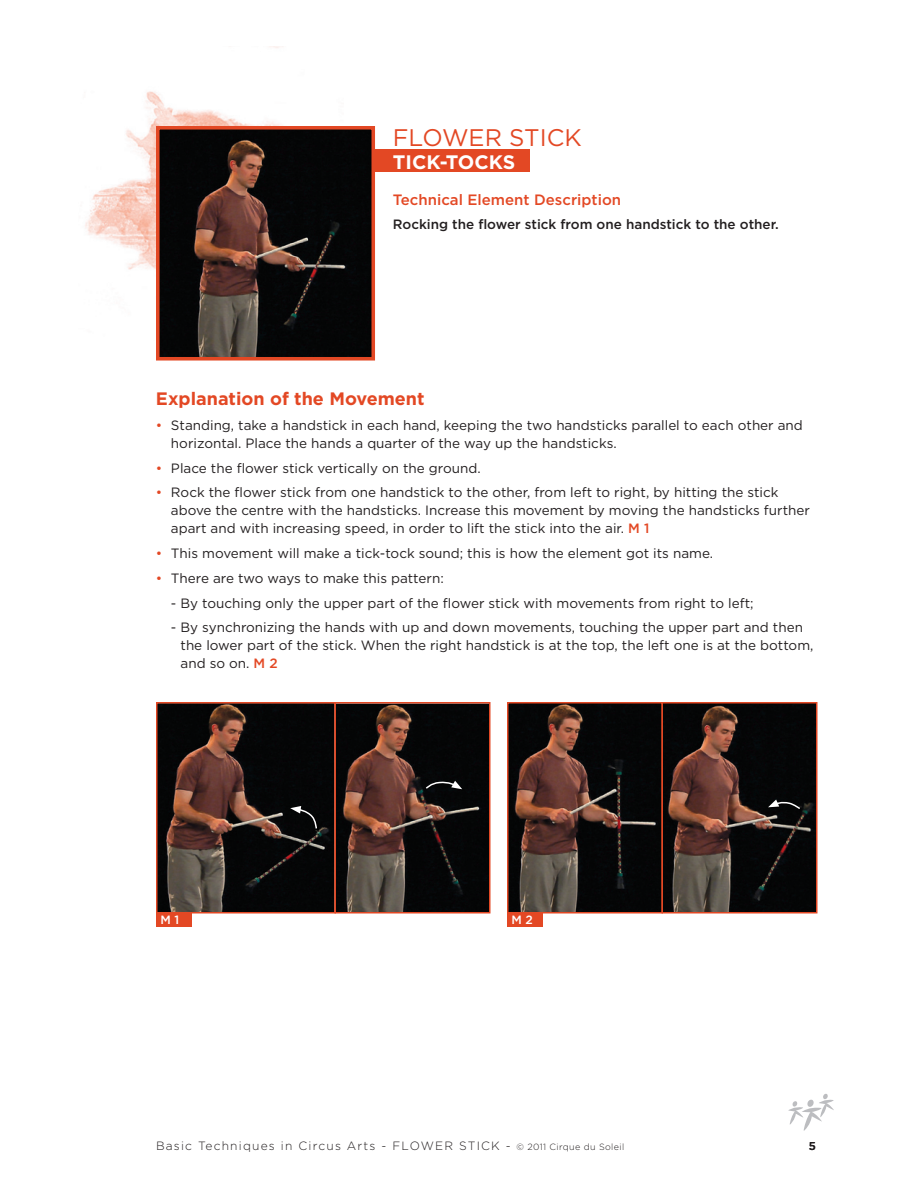
<style>
.page{position:relative;width:918px;height:1188px;background:#fff}
.page>*{position:absolute;margin:0;border:0;box-sizing:border-box;transform-origin:0 0}
.t1{font:24px "Gotham";color:#e34824}
.t2{font:700 19.5px "Gotham";color:#fff}
.t3{font:700 18px "Gotham";color:#e34824}
.t4{font:500 15px "Gotham";color:#e34824}
.t5{font:13.5px/18px "Gotham";color:#231f20}
.t6{font:500 13.5px "Gotham";color:#231f20}
.t7{font:300 12px "Gotham";letter-spacing:.1em;color:#231f20}
.t8{font:500 12px "Gotham";color:#fff}
.t9{font:500 11.4px "Gotham";color:#231f20}
.s1{color:#e34824}
.s2{font-weight:500;color:#e34824}
.s3{font-size:9px}
</style>
<div class="page">
<svg style="left:788px;top:1094px;width:46px;height:37px"></svg>
<img style="left:85px;top:46px;width:198px;height:224px">
<div style="left:296px;top:150px;width:233px;height:22px;background:#e34824"></div>
<img style="left:161px;top:131px;width:209px;height:225px">
<div style="left:156px;top:126px;width:219px;height:235px;border:4px solid #e34824"></div>
<img style="left:159px;top:705px;width:174px;height:206px">
<div style="left:156px;top:702px;width:180px;height:212px;border:2px solid #e34824"></div>
<div style="left:156px;top:912px;width:36px;height:15px;background:#e34824"></div>
<img style="left:510px;top:705px;width:305px;height:206px">
<div style="left:507px;top:702px;width:156px;height:212px;border:2px solid #e34824"></div>
<div style="left:507px;top:912px;width:36px;height:15px;background:#e34824"></div>
<div style="left:662px;top:702px;width:156px;height:212px;border:2px solid #e34824"></div>
<svg style="left:335px;top:702px;width:156px;height:212px;background:#36231e"></svg>
<svg style="left:290px;top:806px;width:28px;height:24px"></svg>
<img style="left:768px;top:810px;width:33px;height:1px">
<svg style="left:768px;top:800px;width:33px;height:10px"></svg>
<h1 class="t1" style="left:393px;top:124px;width:190px">FLOWER STICK</h1>
<h2 class="t2" style="left:393px;top:150px;width:124px">TICK-TOCKS</h2>
<p class="t4" style="left:393px;top:191px;width:230px">Technical Element Description</p>
<p class="t6" style="left:393px;top:217px;width:387px">Rocking the flower stick from one handstick to the other.</p>
<h3 class="t3" style="left:156px;top:388px;width:270px">Explanation of the Movement</h3>
<p class="t5" style="left:171px;top:416px;width:633px;text-indent:-15px"><span class="s1">•</span> Standing, take a handstick in each hand, keeping the two handsticks parallel to each other and horizontal. Place the hands a quarter of the way up the handsticks.</p>
<p class="t5" style="left:156px;top:459px;width:326px"><span class="s1">•</span> Place the flower stick vertically on the ground.</p>
<p class="t5" style="left:171px;top:483px;width:640px;text-indent:-15px"><span class="s1">•</span> Rock the flower stick from one handstick to the other, from left to right, by hitting the stick above the centre with the handsticks. Increase this movement by moving the handsticks further apart and with increasing speed, in order to lift the stick into the air. <span class="s2">M 1</span></p>
<p class="t5" style="left:156px;top:544px;width:559px"><span class="s1">•</span> This movement will make a tick-tock sound; this is how the element got its name.</p>
<p class="t5" style="left:156px;top:569px;width:289px"><span class="s1">•</span> There are two ways to make this pattern:</p>
<p class="t5" style="left:171px;top:594px;width:584px">- By touching only the upper part of the flower stick with movements from right to left;</p>
<p class="t5" style="left:181px;top:618px;width:634px;text-indent:-10px">- By synchronizing the hands with up and down movements, touching the upper part and then the lower part of the stick. When the right handstick is at the top, the left one is at the bottom, and so on. <span class="s2">M 2</span></p>
<p class="t8" style="left:161px;top:913px;width:20px">M 1</p>
<p class="t8" style="left:512px;top:913px;width:23px">M 2</p>
<p class="t7" style="left:156px;top:1140px;width:470px">Basic Techniques in Circus Arts - FLOWER STICK - <span class="s3">© 2011 Cirque du Soleil</span></p>
<p class="t9" style="left:809px;top:1139px;width:9px">5</p>
</div>
